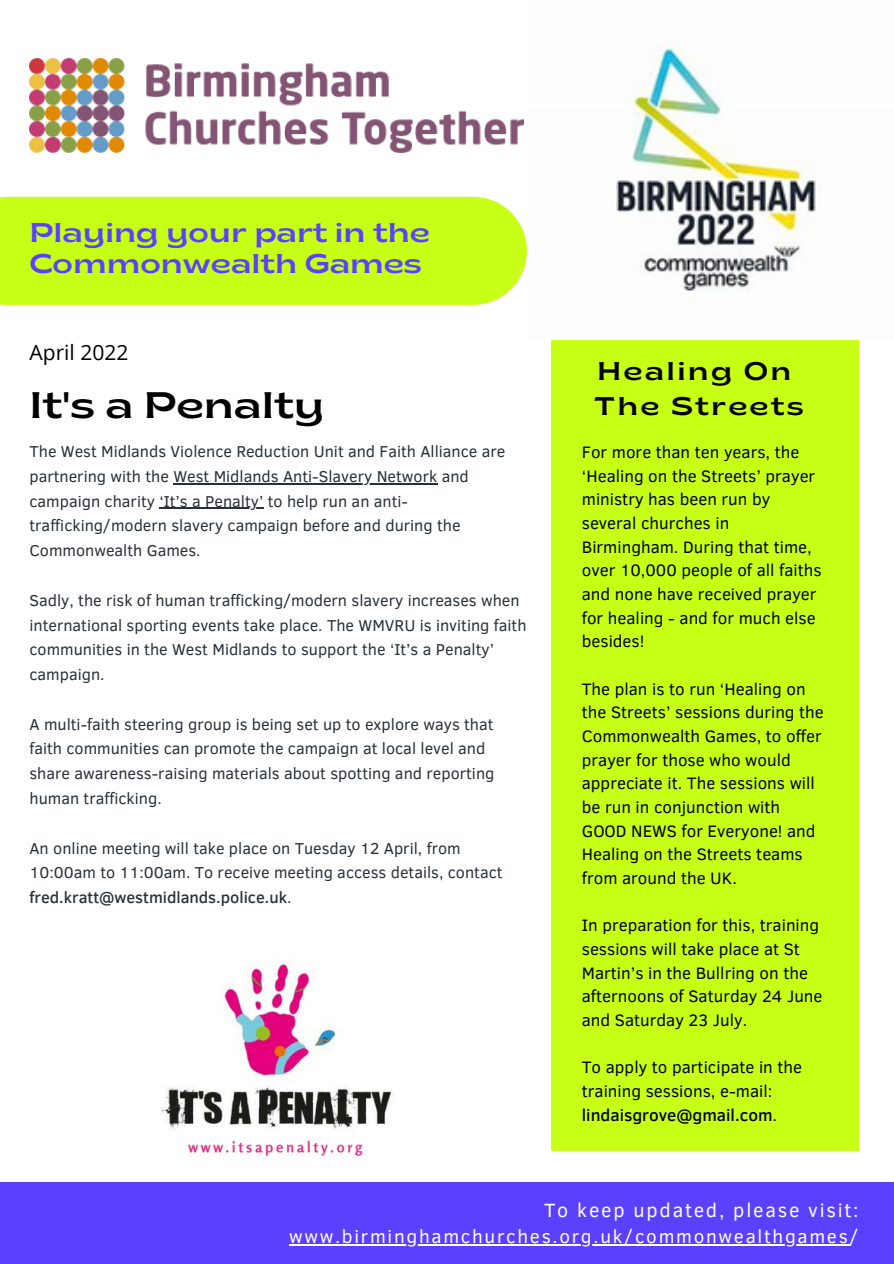
<style>
.page{position:relative;width:894px;height:1264px;background:#fff}
.page>*{position:absolute;margin:0;border:0;box-sizing:border-box;transform-origin:0 0}
.t1{font:semi-expanded 36.9px "Brice";color:#000}
.t2{font:semi-expanded 27px/31.5px "Brice";color:#5941ff}
.t3{font:semi-expanded 25.5px "Brice";letter-spacing:.09em;color:#000}
.t4{font:21px "Open Sans";color:#000}
.t5{font:19.65px "Clear Sans";letter-spacing:.09em;color:#fff}
.t6{font:18.9px "Clear Sans";letter-spacing:.09em;color:#fff}
.t7{font:16.95px/23.7px "Clear Sans";color:#000}
.t8{font:16.2px/24.8px "Clear Sans";color:#293039}
.s1{font-weight:500}
</style>
<div class="page">
<div style="left:551px;top:339px;width:307px;height:811px;background:#c8ff16"></div>
<div style="left:0;top:1182px;width:893px;height:81px;background:#5941ff"></div>
<div style="left:0;top:197px;width:527px;height:108px;background:#c8ff16"></div>
<img style="left:616px;top:44px;width:200px;height:247px">
<img style="left:29px;top:58px;width:494px;height:95px">
<img style="left:161px;top:961px;width:231px;height:195px">
<hr style="left:173px;top:483px;width:264px;height:1px;background:#293039">
<hr style="left:159px;top:507px;width:104px;height:2px;background:#293039">
<hr style="left:289px;top:1244px;width:560px;height:1px;background:#fff">
<p class="t2" style="left:29px;top:219px;width:402px">Playing your part in the<br>Commonwealth Games</p>
<p class="t4" style="left:30px;top:337px;width:100px">April 2022</p>
<p class="t1" style="left:29px;top:390px;width:296px">It's a Penalty</p>
<p class="t8" style="left:29px;top:438px;width:477px">The West Midlands Violence Reduction Unit and Faith Alliance are partnering with the West Midlands Anti-Slavery Network and campaign charity ‘It’s a Penalty’ to help run an anti&shy;trafficking/modern slavery campaign before and during the Commonwealth Games.</p>
<p class="t8" style="left:29px;top:587px;width:498px">Sadly, the risk of human trafficking/modern slavery increases when international sporting events take place. The WMVRU is inviting faith communities in the West Midlands to support the ‘It’s a Penalty’ campaign.</p>
<p class="t8" style="left:29px;top:710px;width:466px">A multi-faith steering group is being set up to explore ways that faith communities can promote the campaign at local level and share awareness-raising materials about spotting and reporting human trafficking.</p>
<p class="t8" style="left:29px;top:834px;width:474px">An online meeting will take place on Tuesday 12 April, from<br>10:00am to 11:00am. To receive meeting access details, contact <span class="s1">fred.kratt@westmidlands.police.uk</span>.</p>
<p class="t3" style="left:597px;top:360px;width:196px">Healing On</p>
<p class="t3" style="left:594px;top:395px;width:211px">The Streets</p>
<p class="t7" style="left:581px;top:439px;width:241px">For more than ten years, the ‘Healing on the Streets’ prayer ministry has been run by several churches in<br>Birmingham. During that time, over 10,000 people of all faiths and none have received prayer for healing - and for much else besides!</p>
<p class="t7" style="left:581px;top:676px;width:243px">The plan is to run ‘Healing on the Streets’ sessions during the<br>Commonwealth Games, to offer prayer for those who would appreciate it. The sessions will be run in conjunction with<br>GOOD NEWS for Everyone! and<br>Healing on the Streets teams from around the UK.</p>
<p class="t7" style="left:581px;top:912px;width:242px">In preparation for this, training sessions will take place at St<br>Martin’s in the Bullring on the afternoons of Saturday 24 June and Saturday 23 July.</p>
<p class="t7" style="left:581px;top:1054px;width:222px">To apply to participate in the training sessions, e-mail: <span class="s1">lindaisgrove@gmail.com</span>.</p>
<p class="t5" style="left:544px;top:1195px;width:316px">To keep updated, please visit:</p>
<p class="t6" style="left:289px;top:1222px;width:571px">www.birminghamchurches.org.uk/commonwealthgames/</p>
</div>
